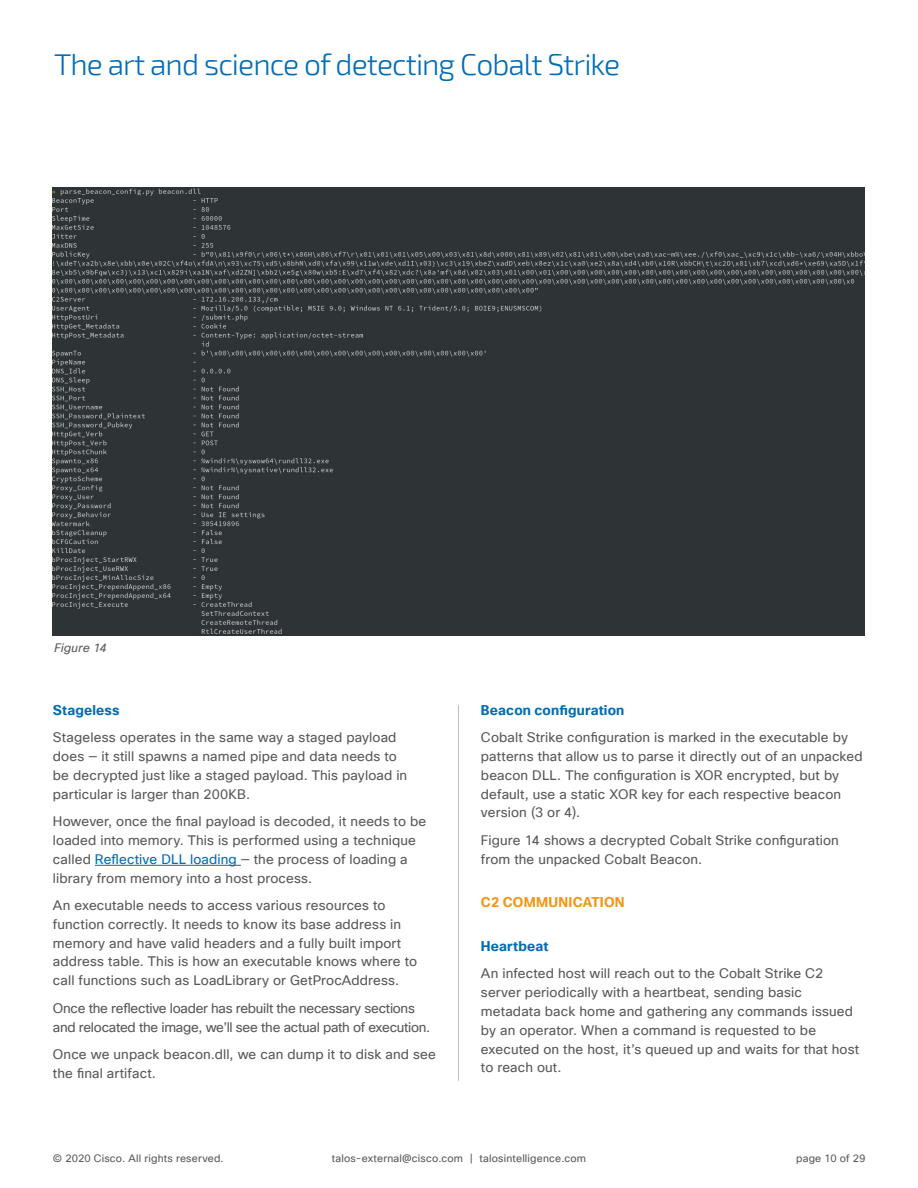
<style>
.page{position:relative;width:918px;height:1188px;background:#fff}
.page>*{position:absolute;margin:0;border:0;box-sizing:border-box;transform-origin:0 0}
.t1{font:300 30px "Exo 2";letter-spacing:-.03em;color:#006db6}
.t2{font:13.5px/18.8px "Cisco Sans TT";letter-spacing:.01em;color:#58595b}
.t3{font:13.5px/18.8px "Cisco Sans TT";letter-spacing:-.02em;color:#58595b}
.t4{font:700 13.5px "Cisco Sans Global";letter-spacing:.015em;color:#006db6}
.t5{font:700 13.5px "Cisco Sans Global";letter-spacing:.02em;color:#f19615}
.t6{font:italic 12px "Cisco Sans TT";letter-spacing:.015em;color:#58595b}
.t7{font:10.5px "Cisco Sans TT";letter-spacing:.02em;color:#58595b}
.s1{color:#006db6}
</style>
<div class="page">
<hr style="left:95px;top:865px;width:146px;height:1px;background:#006db6">
<hr style="left:458px;top:705px;width:1px;height:376px;background:#bebebf">
<img style="left:53px;top:188px;width:811px;height:447px">
<h1 class="t1" style="left:54px;top:47px;width:568px">The art and science of detecting Cobalt Strike</h1>
<p class="t6" style="left:54px;top:640px;width:54px">Figure 14</p>
<p class="t4" style="left:53px;top:702px;width:68px">Stageless</p>
<p class="t2" style="left:53px;top:729px;width:356px">Stageless operates in the same way a staged payload does — it still spawns a named pipe and data needs to be decrypted just like a staged payload. This payload in particular is larger than 200KB.</p>
<p class="t2" style="left:53px;top:813px;width:375px">However, once the final payload is decoded, it needs to be loaded into memory. This is performed using a technique called <span class="s1">Reflective DLL loading</span> — the process of loading a library from memory into a host process.</p>
<p class="t2" style="left:53px;top:897px;width:366px">An executable needs to access various resources to function correctly. It needs to know its base address in memory and have valid headers and a fully built import address table. This is how an executable knows where to call functions such as LoadLibrary or GetProcAddress.</p>
<p class="t3" style="left:53px;top:999px;width:379px">Once the reflective loader has rebuilt the necessary sections and relocated the image, we’ll see the actual path of execution.</p>
<p class="t2" style="left:53px;top:1046px;width:385px">Once we unpack beacon.dll, we can dump it to disk and see the final artifact.</p>
<p class="t4" style="left:481px;top:702px;width:145px">Beacon configuration</p>
<p class="t2" style="left:481px;top:729px;width:383px">Cobalt Strike configuration is marked in the executable by patterns that allow us to parse it directly out of an unpacked beacon DLL. The configuration is XOR encrypted, but by default, use a static XOR key for each respective beacon version (3 or 4).</p>
<p class="t2" style="left:481px;top:831px;width:359px">Figure 14 shows a decrypted Cobalt Strike configuration from the unpacked Cobalt Beacon.</p>
<p class="t5" style="left:481px;top:895px;width:145px">C2 COMMUNICATION</p>
<p class="t4" style="left:481px;top:938px;width:69px">Heartbeat</p>
<p class="t2" style="left:481px;top:965px;width:380px">An infected host will reach out to the Cobalt Strike C2 server periodically with a heartbeat, sending basic metadata back home and gathering any commands issued by an operator. When a command is requested to be executed on the host, it’s queued up and waits for that host to reach out.</p>
<p class="t7" style="left:53px;top:1151px;width:172px">© 2020 Cisco. All rights reserved.</p>
<p class="t7" style="left:332px;top:1151px;width:256px">talos-external@cisco.com | talosintelligence.com</p>
<p class="t7" style="left:796px;top:1151px;width:71px">page 10 of 29</p>
</div>
